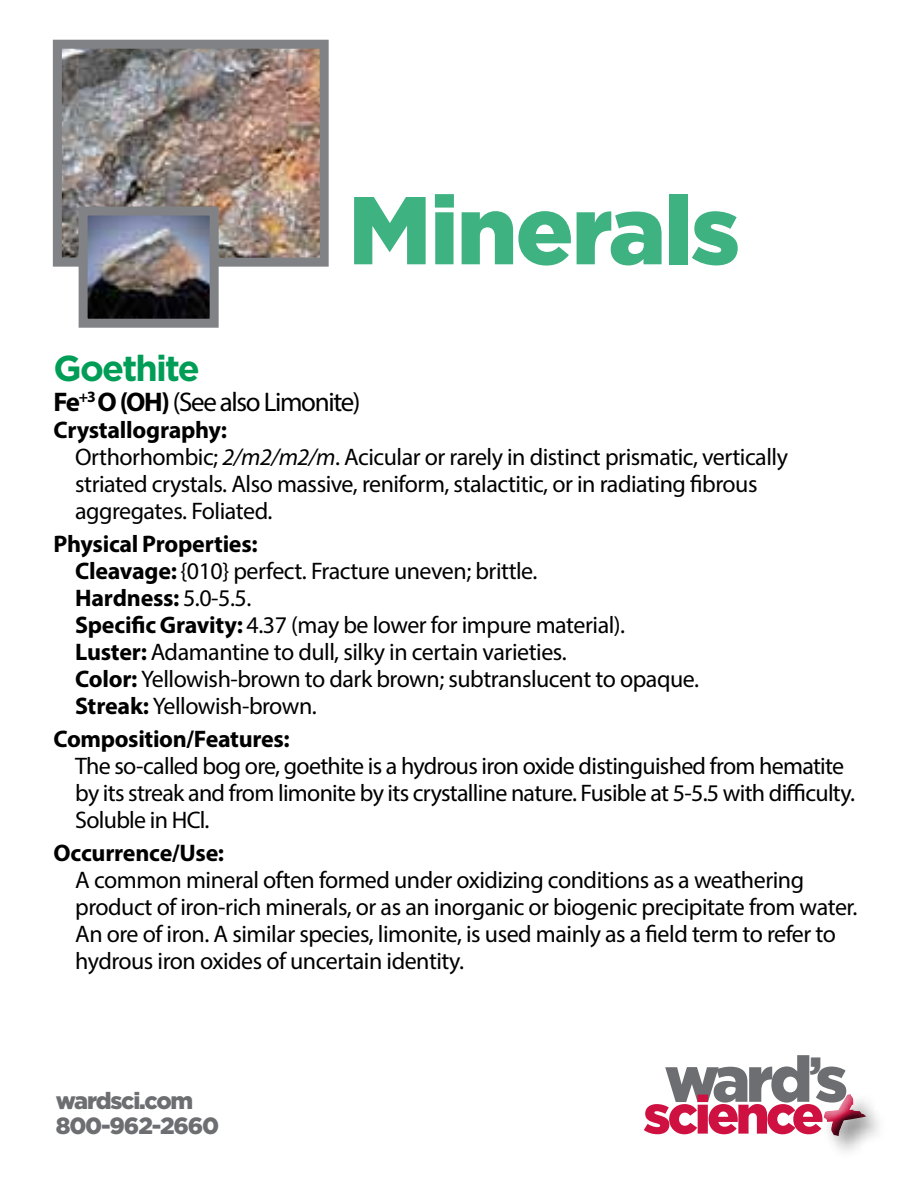
<style>
.page{position:relative;width:918px;height:1188px;background:#fff}
.page>*{position:absolute;margin:0;border:0;box-sizing:border-box;transform-origin:0 0}
.t1{font:900 96px "Gotham";letter-spacing:-.02em;color:#3eb281}
.t2{font:90.6px "Flood Std";color:#ce1141}
.t3{font:900 63.9px "Gotham";color:#6d6e71}
.t4{font:900 53.4px "Gotham";letter-spacing:-.07em;color:#ce1141}
.t5{font:700 36px "Gotham";letter-spacing:-.05em;color:#009d57}
.t6{font:27px "Myriad Pro";letter-spacing:-.05em;color:#000}
.t7{font:24px/27px "Myriad Pro";letter-spacing:-.02em;color:#000}
.t8{font:700 24px "Myriad Pro";letter-spacing:-.015em;color:#000}
.t9{font:900 23.4px/25.5px "Gotham";letter-spacing:-.05em;color:#6d6e71}
.s1{font-weight:700}
.s2{font-style:italic}
</style>
<div class="page">
<div style="left:808px;top:1081px;width:79px;height:77px;background:#000;opacity:.7"></div>
<img style="left:63px;top:50px;width:256px;height:207px">
<div style="left:53px;top:40px;width:276px;height:227px;border:9px solid #808285"></div>
<img style="left:89px;top:217px;width:120px;height:101px">
<div style="left:79px;top:207px;width:140px;height:121px;border:9px solid #808285"></div>
<h1 class="t1" style="left:348px;top:175px;width:394px">Minerals</h1>
<h3 class="t5" style="left:54px;top:347px;width:148px">Goethite</h3>
<p class="t6" style="left:54px;top:385px;width:309px"><span class="s1">Fe</span><sup>+3</sup> <span class="s1">O (OH)</span> (See also Limonite)</p>
<p class="t7" style="left:75px;top:416px;width:714px;text-indent:-22px"><span class="s1">Crystallography:<br></span>Orthorhombic; <span class="s2">2/m2/m2/m</span>. Acicular or rarely in distinct prismatic, vertically striated crystals. Also massive, reniform, stalactitic, or in radiating fibrous aggregates. Foliated.</p>
<p class="t7" style="left:75px;top:530px;width:625px;text-indent:-22px"><span class="s1">Physical Properties:<br>Cleavage:</span> {010} perfect. Fracture uneven; brittle.<br><span class="s1">Hardness:</span> 5.0-5.5.<br><span class="s1">Specific Gravity:</span> 4.37 (may be lower for impure material).<br><span class="s1">Luster:</span> Adamantine to dull, silky in certain varieties.<br><span class="s1">Color:</span> Yellowish-brown to dark brown; subtranslucent to opaque.<br><span class="s1">Streak:</span> Yellowish-brown.</p>
<p class="t8" style="left:54px;top:723px;width:237px">Composition/Features:</p>
<p class="t7" style="left:75px;top:752px;width:781px">The so-called bog ore, goethite is a hydrous iron oxide distinguished from hematite by its streak and from limonite by its crystalline nature. Fusible at 5-5.5 with difficulty.<br>Soluble in HCl.</p>
<p class="t8" style="left:54px;top:837px;width:172px">Occurrence/Use:</p>
<p class="t7" style="left:75px;top:866px;width:784px">A common mineral often formed under oxidizing conditions as a weathering product of iron-rich minerals, or as an inorganic or biogenic precipitate from water.<br>An ore of iron. A similar species, limonite, is used mainly as a field term to refer to hydrous iron oxides of uncertain identity.</p>
<p class="t9" style="left:56px;top:1087px;width:165px">wardsci.com<br>800-962-2660</p>
<h3 class="t3" style="left:664px;top:1042px;width:185px">ward<sup>’</sup>s</h3>
<h2 class="t2" style="left:817px;top:1057px;width:58px">+</h2>
<h3 class="t4" style="left:643px;top:1084px;width:182px">science</h3>
</div>
